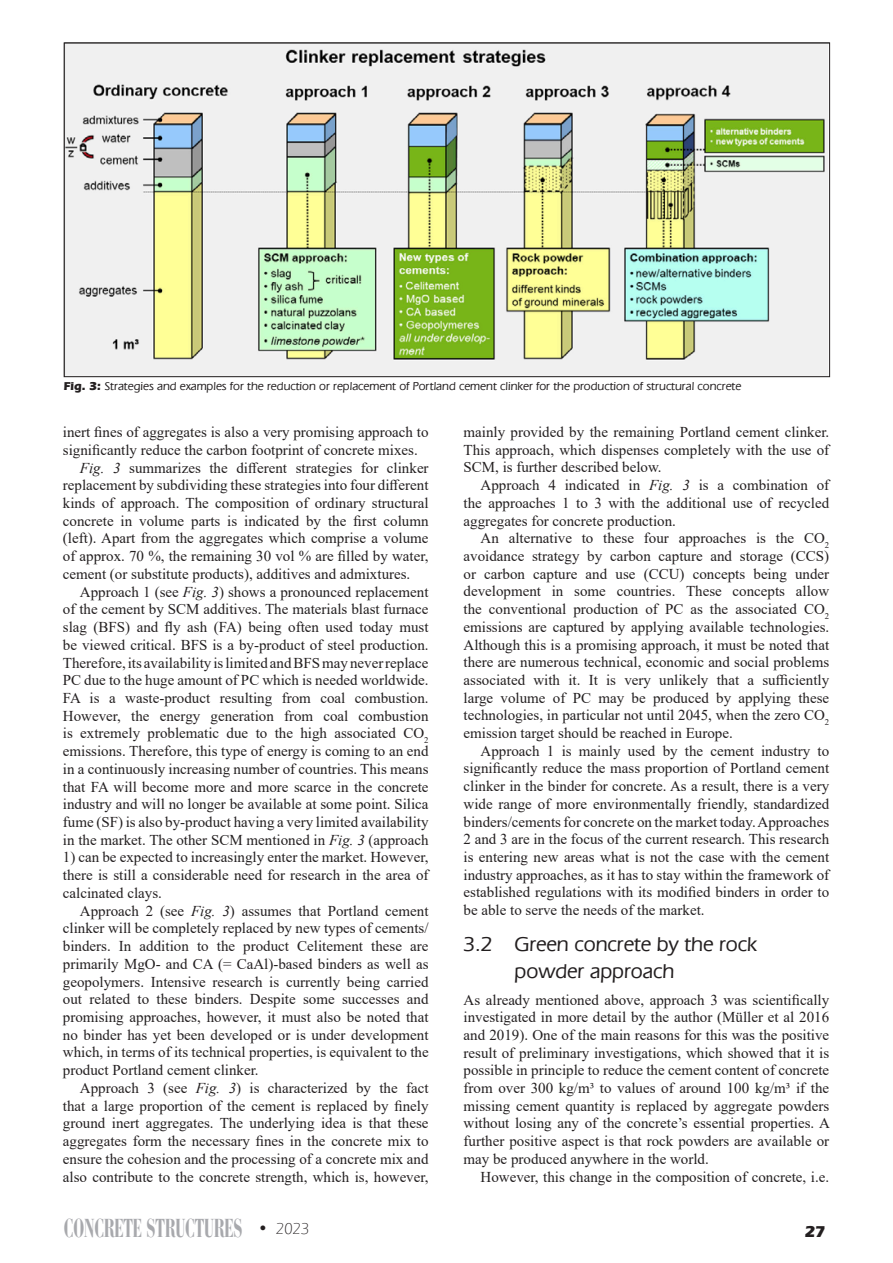
<style>
.page{position:relative;width:893px;height:1263px;background:#fff}
.page>*{position:absolute;margin:0;border:0;box-sizing:border-box;transform-origin:0 0}
.t1{font:27px "Bauer Bodoni BCHU Bold Condensed";color:#a8a9ad;scale:.75 1}
._2dik_alcim{font:21px/27.2px "Eras Med HU Medium";color:#231f20}
.t2{font:16.5px "Eras HU Bold";color:#231f20}
.t3{font:15px/17.7px "Times New Roman";color:#231f20;text-align:justify}
.Ábra_szoveg{font:12px "Eras Med HU Medium";color:#231f20}
.s1{font-family:"Eras HU Bold"}
.s2{font-style:italic}
.s3{font-family:"Eras HU Bold";font-size:16.5px;color:#231f20}
.s4{font-family:"Eras Lt HU Light";font-size:16.5px;color:#231f20}
</style>
<div class="page">
<img style="left:66px;top:45px;width:762px;height:330px">
<p class="Ábra_szoveg" style="left:64px;top:378px;width:679px"><span class="s1">Fig. 3:</span> Strategies and examples for the reduction or replacement of Portland cement clinker for the production of structural concrete</p>
<p class="t3" style="left:63px;top:423px;width:367px">inert fines of aggregates is also a very promising approach to significantly reduce the carbon footprint of concrete mixes.</p>
<p class="t3" style="left:63px;top:458px;width:367px;text-indent:17px"><span class="s2">Fig. 3</span> summarizes the different strategies for clinker replacement by subdividing these strategies into four different kinds of approach. The composition of ordinary structural concrete in volume parts is indicated by the first column (left). Apart from the aggregates which comprise a volume of approx. 70 %, the remaining 30 vol % are filled by water, cement (or substitute products), additives and admixtures.</p>
<p class="t3" style="left:63px;top:582px;width:367px;text-indent:17px">Approach 1 (see <span class="s2">Fig. 3</span>) shows a pronounced replacement of the cement by SCM additives. The materials blast furnace slag (BFS) and fly ash (FA) being often used today must be viewed critical. BFS is a by-product of steel production.<br>Therefore, its availability is limited and BFS may never replace PC due to the huge amount of PC which is needed worldwide.<br>FA is a waste-product resulting from coal combustion.<br>However, the energy generation from coal combustion is extremely problematic due to the high associated CO<sub>2 </sub>emissions. Therefore, this type of energy is coming to an end in a continuously increasing number of countries. This means that FA will become more and more scarce in the concrete industry and will no longer be available at some point. Silica fume (SF) is also by-product having a very limited availability in the market. The other SCM mentioned in <span class="s2">Fig. 3</span> (approach</p>
<p class="t3" style="left:63px;top:848px;width:367px">1) can be expected to increasingly enter the market. However, there is still a considerable need for research in the area of calcinated clays.</p>
<p class="t3" style="left:63px;top:901px;width:367px;text-indent:17px">Approach 2 (see <span class="s2">Fig. 3</span>) assumes that Portland cement clinker will be completely replaced by new types of cements/ binders. In addition to the product Celitement these are primarily MgO- and CA (= CaAl)-based binders as well as geopolymers. Intensive research is currently being carried out related to these binders. Despite some successes and promising approaches, however, it must also be noted that no binder has yet been developed or is under development which, in terms of its technical properties, is equivalent to the product Portland cement clinker.</p>
<p class="t3" style="left:63px;top:1078px;width:367px;text-indent:17px">Approach 3 (see <span class="s2">Fig. 3</span>) is characterized by the fact that a large proportion of the cement is replaced by finely ground inert aggregates. The underlying idea is that these aggregates form the necessary fines in the concrete mix to ensure the cohesion and the processing of a concrete mix and also contribute to the concrete strength, which is, however,</p>
<p class="t3" style="left:463px;top:423px;width:367px">mainly provided by the remaining Portland cement clinker.<br>This approach, which dispenses completely with the use of SCM, is further described below.</p>
<p class="t3" style="left:463px;top:476px;width:367px;text-indent:17px">Approach 4 indicated in <span class="s2">Fig. 3</span> is a combination of the approaches 1 to 3 with the additional use of recycled aggregates for concrete production.</p>
<p class="t3" style="left:463px;top:529px;width:367px;text-indent:17px">An alternative to these four approaches is the CO<sub>2 </sub>avoidance strategy by carbon capture and storage (CCS) or carbon capture and use (CCU) concepts being under development in some countries. These concepts allow the conventional production of PC as the associated CO<sub>2 </sub>emissions are captured by applying available technologies.<br>Although this is a promising approach, it must be noted that there are numerous technical, economic and social problems associated with it. It is very unlikely that a sufficiently large volume of PC may be produced by applying these technologies, in particular not until 2045, when the zero CO<sub>2 </sub>emission target should be reached in Europe.</p>
<p class="t3" style="left:463px;top:741px;width:367px;text-indent:17px">Approach 1 is mainly used by the cement industry to significantly reduce the mass proportion of Portland cement clinker in the binder for concrete. As a result, there is a very wide range of more environmentally friendly, standardized binders/cements for concrete on the market today. Approaches 2 and 3 are in the focus of the current research. This research is entering new areas what is not the case with the cement industry approaches, as it has to stay within the framework of established regulations with its modified binders in order to be able to serve the needs of the market.</p>
<p class="_2dik_alcim" style="left:515px;top:930px;width:244px;text-indent:-51px">3.2 Green concrete by the rock powder approach</p>
<p class="t3" style="left:463px;top:990px;width:368px">As already mentioned above, approach 3 was scientifically investigated in more detail by the author (Müller et al 2016 and 2019). One of the main reasons for this was the positive result of preliminary investigations, which showed that it is possible in principle to reduce the cement content of concrete from over 300 kg/m³ to values of around 100 kg/m³ if the missing cement quantity is replaced by aggregate powders without losing any of the concrete’s essential properties. A further positive aspect is that rock powders are available or may be produced anywhere in the world.</p>
<p class="t3" style="left:481px;top:1167px;width:350px">However, this change in the composition of concrete, i.e.</p>
<h1 class="t1" style="left:64px;top:1211px;width:329px">CONCRETE STRUCTURES <span class="s3">•</span> <span class="s4">2023</span></h1>
<p class="t2" style="left:805px;top:1221px;width:22px">27</p>
</div>
